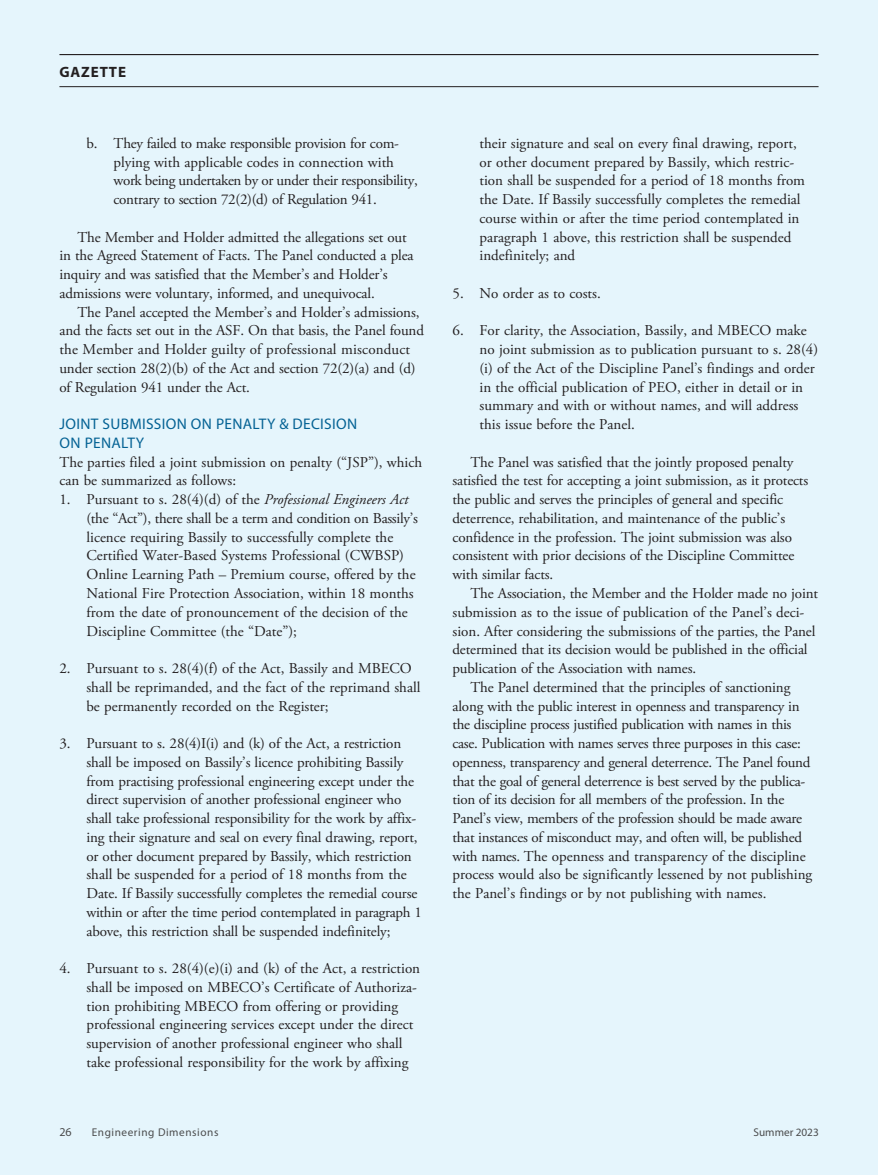
<style>
.page{position:relative;width:878px;height:1175px;background:#fff}
.page>*{position:absolute;margin:0;border:0;box-sizing:border-box;transform-origin:0 0}
.t1{font:15.3px/18.8px "Myriad Pro";letter-spacing:.02em;color:#046294}
.t2{font:15px/18.8px "Adobe Garamond Pro";letter-spacing:-.01em;color:#231f20}
.t3{font:700 15px "Myriad Pro";letter-spacing:.06em;color:#231f20}
.t4{font:12px "Myriad Pro";color:#4b4c4d}
.t5{font:11.25px "Myriad Pro";letter-spacing:.05em;color:#4b4c4d}
.t6{font:11.25px "Myriad Pro";color:#4b4c4d}
.s1{font-style:italic}
</style>
<div class="page">
<div style="left:0;top:0;width:878px;height:1174px;background:#e5f5fc"></div>
<hr style="left:59px;top:54px;width:759px;height:1px;background:#231f20">
<hr style="left:59px;top:86px;width:759px;height:1px;background:#231f20">
<p class="t3" style="left:59px;top:63px;width:68px">GAZETTE</p>
<p class="t2" style="left:113px;top:134px;width:306px;text-indent:-27px">b. They failed to make responsible provision for com&shy;plying with applicable codes in connection with work being undertaken by or under their responsibility, contrary to section 72(2)(d) of Regulation 941.</p>
<p class="t2" style="left:59px;top:228px;width:355px;text-indent:18px">The Member and Holder admitted the allegations set out in the Agreed Statement of Facts. The Panel conducted a plea inquiry and was satisfied that the Member’s and Holder’s admissions were voluntary, informed, and unequivocal.</p>
<p class="t2" style="left:59px;top:303px;width:366px;text-indent:18px">The Panel accepted the Member’s and Holder’s admissions, and the facts set out in the ASF. On that basis, the Panel found the Member and Holder guilty of professional misconduct under section 28(2)(b) of the Act and section 72(2)(a) and (d) of Regulation 941 under the Act.</p>
<p class="t1" style="left:60px;top:414px;width:299px">JOINT SUBMISSION ON PENALTY &amp; DECISION<br>ON PENALTY</p>
<p class="t2" style="left:59px;top:453px;width:364px">The parties filed a joint submission on penalty (“JSP”), which can be summarized as follows:</p>
<p class="t2" style="left:86px;top:490px;width:333px;text-indent:-27px">1. Pursuant to s. 28(4)(d) of the <span class="s1">Professional Engineers Act </span>(the “Act”), there shall be a term and condition on Bassily’s licence requiring Bassily to successfully complete the Certified Water-Based Systems Professional (CWBSP)<br>Online Learning Path – Premium course, offered by the National Fire Protection Association, within 18 months from the date of pronouncement of the decision of the Discipline Committee (the “Date”);</p>
<p class="t2" style="left:86px;top:659px;width:335px;text-indent:-27px">2. Pursuant to s. 28(4)(f) of the Act, Bassily and MBECO shall be reprimanded, and the fact of the reprimand shall be permanently recorded on the Register;</p>
<p class="t2" style="left:86px;top:734px;width:337px;text-indent:-27px">3. Pursuant to s. 28(4)I(i) and (k) of the Act, a restriction shall be imposed on Bassily’s licence prohibiting Bassily from practising professional engineering except under the direct supervision of another professional engineer who shall take professional responsibility for the work by affix&shy;ing their signature and seal on every final drawing, report, or other document prepared by Bassily, which restriction shall be suspended for a period of 18 months from the Date. If Bassily successfully completes the remedial course within or after the time period contemplated in paragraph 1 above, this restriction shall be suspended indefinitely;</p>
<p class="t2" style="left:86px;top:959px;width:335px;text-indent:-27px">4. Pursuant to s. 28(4)(e)(i) and (k) of the Act, a restriction shall be imposed on MBECO’s Certificate of Authoriza&shy;tion prohibiting MBECO from offering or providing professional engineering services except under the direct supervision of another professional engineer who shall take professional responsibility for the work by affixing</p>
<p class="t2" style="left:479px;top:134px;width:327px">their signature and seal on every final drawing, report, or other document prepared by Bassily, which restric&shy;tion shall be suspended for a period of 18 months from the Date. If Bassily successfully completes the remedial course within or after the time period contemplated in paragraph 1 above, this restriction shall be suspended indefinitely; and</p>
<p class="t2" style="left:452px;top:284px;width:150px">5. No order as to costs.</p>
<p class="t2" style="left:479px;top:322px;width:340px;text-indent:-27px">6. For clarity, the Association, Bassily, and MBECO make no joint submission as to publication pursuant to s. 28(4) (i) of the Act of the Discipline Panel’s findings and order in the official publication of PEO, either in detail or in summary and with or without names, and will address this issue before the Panel.</p>
<p class="t2" style="left:452px;top:453px;width:357px;text-indent:18px">The Panel was satisfied that the jointly proposed penalty satisfied the test for accepting a joint submission, as it protects the public and serves the principles of general and specific deterrence, rehabilitation, and maintenance of the public’s confidence in the profession. The joint submission was also consistent with prior decisions of the Discipline Committee with similar facts.</p>
<p class="t2" style="left:470px;top:584px;width:349px">The Association, the Member and the Holder made no joint</p>
<p class="t2" style="left:452px;top:603px;width:353px">submission as to the issue of publication of the Panel’s deci-</p>
<p class="t2" style="left:452px;top:622px;width:364px">sion. After considering the submissions of the parties, the Panel</p>
<p class="t2" style="left:452px;top:640px;width:356px">determined that its decision would be published in the official</p>
<p class="t2" style="left:452px;top:659px;width:245px">publication of the Association with names.</p>
<p class="t2" style="left:470px;top:678px;width:321px">The Panel determined that the principles of sanctioning</p>
<p class="t2" style="left:452px;top:697px;width:348px">along with the public interest in openness and transparency in</p>
<p class="t2" style="left:452px;top:715px;width:340px">the discipline process justified publication with names in this</p>
<p class="t2" style="left:452px;top:734px;width:350px">case. Publication with names serves three purposes in this case:</p>
<p class="t2" style="left:452px;top:753px;width:359px">openness, transparency and general deterrence. The Panel found</p>
<p class="t2" style="left:452px;top:772px;width:354px">that the goal of general deterrence is best served by the publica-</p>
<p class="t2" style="left:452px;top:790px;width:333px">tion of its decision for all members of the profession. In the</p>
<p class="t2" style="left:452px;top:809px;width:351px">Panel’s view, members of the profession should be made aware</p>
<p class="t2" style="left:452px;top:828px;width:351px">that instances of misconduct may, and often will, be published</p>
<p class="t2" style="left:452px;top:847px;width:355px">with names. The openness and transparency of the discipline</p>
<p class="t2" style="left:452px;top:865px;width:361px">process would also be significantly lessened by not publishing</p>
<p class="t2" style="left:452px;top:884px;width:315px">the Panel’s findings or by not publishing with names.</p>
<p class="t4" style="left:59px;top:1124px;width:14px">26</p>
<p class="t5" style="left:92px;top:1125px;width:128px">Engineering Dimensions</p>
<p class="t6" style="left:753px;top:1125px;width:67px">Summer 2023</p>
</div>
